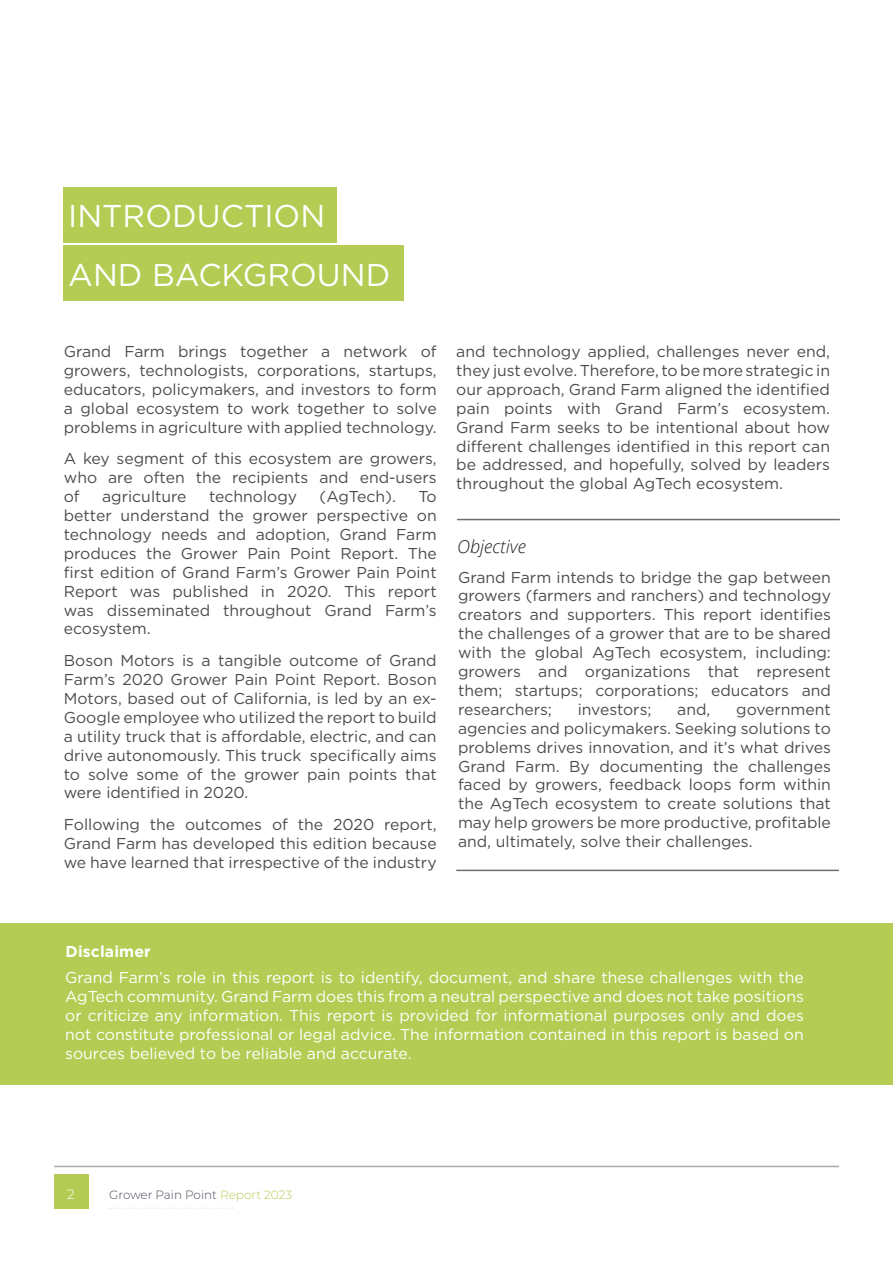
<style>
.page{position:relative;width:893px;height:1263px;background:#fff}
.page>*{position:absolute;margin:0;border:0;box-sizing:border-box;transform-origin:0 0}
.t1{font:31.5px "Gotham";color:#fff}
.t2{font:italic 300 18px "Open Sans";color:#231f20}
.t3{font:15.75px/18.9px "Gotham";color:#4b4c4d;text-align:justify}
.t4{font:15.75px/18.9px "Gotham";color:#fff;text-align:justify}
.Bullets___Arrows{font:700 15.75px "Gotham";letter-spacing:.01em;color:#fff}
.t5{font:300 13.5px "Montserrat";color:#fff}
.t6{font:300 12px "Montserrat";color:#474d58}
.s1{color:#b4cc53}
</style>
<div class="page">
<hr style="left:54px;top:1166px;width:785px;height:1px;background:#a8a9ad">
<div style="left:54px;top:1175px;width:34px;height:34px;background:#b4cc53"></div>
<svg style="left:110px;top:1207px;width:123px;height:2px"></svg>
<div style="left:0;top:923px;width:893px;height:161px;background:#b4cc53"></div>
<hr style="left:457px;top:519px;width:383px;height:1px;background:#6c6d70">
<hr style="left:456px;top:870px;width:383px;height:1px;background:#6c6d70">
<div style="left:64px;top:187px;width:273px;height:55px;background:#b4cc53"></div>
<div style="left:64px;top:245px;width:340px;height:56px;background:#b4cc53"></div>
<p class="t1" style="left:68px;top:196px;width:259px">INTRODUCTION</p>
<p class="t1" style="left:68px;top:254px;width:324px">AND BACKGROUND</p>
<p class="t3" style="left:64px;top:342px;width:374px">Grand Farm brings together a network of growers, technologists, corporations, startups, educators, policymakers, and investors to form a global ecosystem to work together to solve problems in agriculture with applied technology.</p>
<p class="t3" style="left:64px;top:449px;width:374px">A key segment of this ecosystem are growers, who are often the recipients and end-users of</p>
<p class="t3" style="left:102px;top:487px;width:86px">agriculture</p>
<p class="t3" style="left:209px;top:487px;width:90px">technology</p>
<p class="t3" style="left:320px;top:487px;width:78px">(AgTech).</p>
<p class="t3" style="left:64px;top:487px;width:374px;text-indent:355px">To better understand the grower perspective on technology needs and adoption, Grand Farm produces the Grower Pain Point Report. The first edition of Grand Farm’s Grower Pain Point Report was published in 2020. This report was disseminated throughout Grand Farm’s ecosystem.</p>
<p class="t3" style="left:64px;top:651px;width:374px">Boson Motors is a tangible outcome of Grand Farm’s 2020 Grower Pain Point Report. Boson Motors, based out of California, is led by an ex-Google employee who utilized the report to build a utility truck that is affordable, electric, and can drive autonomously. This truck specifically aims to solve some of the grower pain points that were identified in 2020.</p>
<p class="t3" style="left:64px;top:815px;width:374px">Following the outcomes of the 2020 report, Grand Farm has developed this edition because we have learned that irrespective of the industry</p>
<p class="t3" style="left:456px;top:342px;width:375px">and technology applied, challenges never end, they just evolve. Therefore, to be more strategic in our approach, Grand Farm aligned the identified pain points with Grand Farm’s ecosystem.<br>Grand Farm seeks to be intentional about how different challenges identified in this report can be addressed, and hopefully, solved by leaders throughout the global AgTech ecosystem.</p>
<p class="t2" style="left:457px;top:534px;width:70px">Objective</p>
<p class="t3" style="left:458px;top:567px;width:374px">Grand Farm intends to bridge the gap between growers (farmers and ranchers) and technology creators and supporters. This report identifies the challenges of a grower that are to be shared with the global AgTech ecosystem, including: growers and organizations that represent them; startups; corporations; educators and researchers;</p>
<p class="t3" style="left:578px;top:699px;width:75px">investors;</p>
<p class="t3" style="left:677px;top:699px;width:35px">and,</p>
<p class="t3" style="left:458px;top:699px;width:374px;text-indent:278px">government agencies and policymakers. Seeking solutions to problems drives innovation, and it’s what drives Grand Farm. By documenting the challenges faced by growers, feedback loops form within the AgTech ecosystem to create solutions that may help growers be more productive, profitable and, ultimately, solve their challenges.</p>
<p class="Bullets___Arrows" style="left:66px;top:941px;width:87px">Disclaimer</p>
<p class="t4" style="left:65px;top:968px;width:740px">Grand Farm’s role in this report is to identify, document, and share these challenges with the AgTech community. Grand Farm does this from a neutral perspective and does not take positions or criticize any information. This report is provided for informational purposes only and does not constitute professional or legal advice. The information contained in this report is based on sources believed to be reliable and accurate.</p>
<p class="t5" style="left:67px;top:1184px;width:9px">2</p>
<p class="t6" style="left:109px;top:1187px;width:185px">Grower Pain Point <span class="s1">Report 2023</span></p>
</div>
